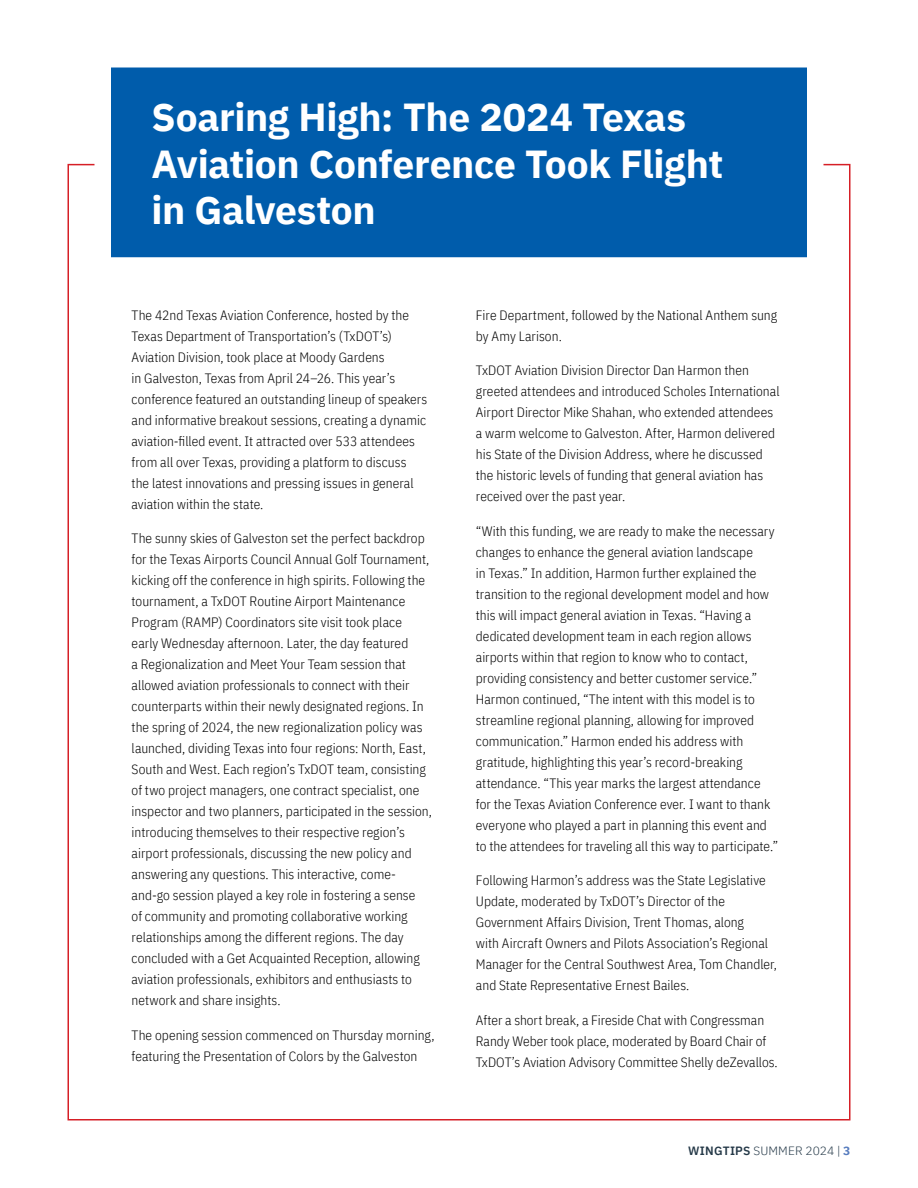
<style>
.page{position:relative;width:918px;height:1188px;background:#fff}
.page>*{position:absolute;margin:0;border:0;box-sizing:border-box;transform-origin:0 0}
.TOC_Feature_Title{font:700 39px/46.8px "IBM Plex Sans";letter-spacing:-.01em;color:#fff}
.TOC_Feature_Title-2{font:300 13.5px/21px "IBM Plex Sans Cond";letter-spacing:.005em;color:#000}
.t1{font:300 12px "IBM Plex Sans";letter-spacing:.005em;color:#253948}
.s1{font-weight:600}
.s2{font-weight:700;color:#577cbe}
</style>
<div class="page">
<div style="left:103px;top:59px;width:712px;height:207px;background:#005cab"></div>
<div style="left:94px;top:51px;width:730px;height:223px;border:16px solid #fff"></div>
<p class="TOC_Feature_Title" style="left:152px;top:90px;width:573px">Soaring High: The 2024 Texas<br>Aviation Conference Took Flight in Galveston</p>
<p class="TOC_Feature_Title-2" style="left:132px;top:303px;width:297px">The 42nd Texas Aviation Conference, hosted by the Texas Department of Transportation’s (TxDOT’s)<br>Aviation Division, took place at Moody Gardens<br>in Galveston, Texas from April 24–26. This year’s conference featured an outstanding lineup of speakers and informative breakout sessions, creating a dynamic aviation-filled event. It attracted over 533 attendees from all over Texas, providing a platform to discuss the latest innovations and pressing issues in general aviation within the state.</p>
<p class="TOC_Feature_Title-2" style="left:132px;top:527px;width:302px">The sunny skies of Galveston set the perfect backdrop for the Texas Airports Council Annual Golf Tournament, kicking off the conference in high spirits. Following the tournament, a TxDOT Routine Airport Maintenance Program (RAMP) Coordinators site visit took place early Wednesday afternoon. Later, the day featured<br>a Regionalization and Meet Your Team session that allowed aviation professionals to connect with their counterparts within their newly designated regions. In the spring of 2024, the new regionalization policy was launched, dividing Texas into four regions: North, East, South and West. Each region’s TxDOT team, consisting of two project managers, one contract specialist, one inspector and two planners, participated in the session, introducing themselves to their respective region’s airport professionals, discussing the new policy and answering any questions. This interactive, come&shy;and-go session played a key role in fostering a sense<br>of community and promoting collaborative working relationships among the different regions. The day concluded with a Get Acquainted Reception, allowing aviation professionals, exhibitors and enthusiasts to network and share insights.</p>
<p class="TOC_Feature_Title-2" style="left:132px;top:1023px;width:304px">The opening session commenced on Thursday morning, featuring the Presentation of Colors by the Galveston</p>
<p class="TOC_Feature_Title-2" style="left:476px;top:303px;width:303px">Fire Department, followed by the National Anthem sung by Amy Larison.</p>
<p class="TOC_Feature_Title-2" style="left:476px;top:359px;width:305px">TxDOT Aviation Division Director Dan Harmon then greeted attendees and introduced Scholes International Airport Director Mike Shahan, who extended attendees a warm welcome to Galveston. After, Harmon delivered his State of the Division Address, where he discussed the historic levels of funding that general aviation has received over the past year.</p>
<p class="TOC_Feature_Title-2" style="left:476px;top:519px;width:304px">“With this funding, we are ready to make the necessary changes to enhance the general aviation landscape<br>in Texas.” In addition, Harmon further explained the transition to the regional development model and how this will impact general aviation in Texas. “Having a dedicated development team in each region allows airports within that region to know who to contact, providing consistency and better customer service.” Harmon continued, “The intent with this model is to streamline regional planning, allowing for improved communication.” Harmon ended his address with gratitude, highlighting this year’s record-breaking attendance. “This year marks the largest attendance for the Texas Aviation Conference ever. I want to thank everyone who played a part in planning this event and to the attendees for traveling all this way to participate.”</p>
<p class="TOC_Feature_Title-2" style="left:476px;top:869px;width:303px">Following Harmon’s address was the State Legislative Update, moderated by TxDOT’s Director of the Government Affairs Division, Trent Thomas, along<br>with Aircraft Owners and Pilots Association’s Regional Manager for the Central Southwest Area, Tom Chandler, and State Representative Ernest Bailes.</p>
<p class="TOC_Feature_Title-2" style="left:476px;top:1008px;width:303px">After a short break, a Fireside Chat with Congressman<br>Randy Weber took place, moderated by Board Chair of<br>TxDOT’s Aviation Advisory Committee Shelly deZevallos.</p>
<p class="t1" style="left:688px;top:1141px;width:164px"><span class="s1">WINGTIPS</span> SUMMER 2024 | <span class="s2">3</span></p>
</div>
